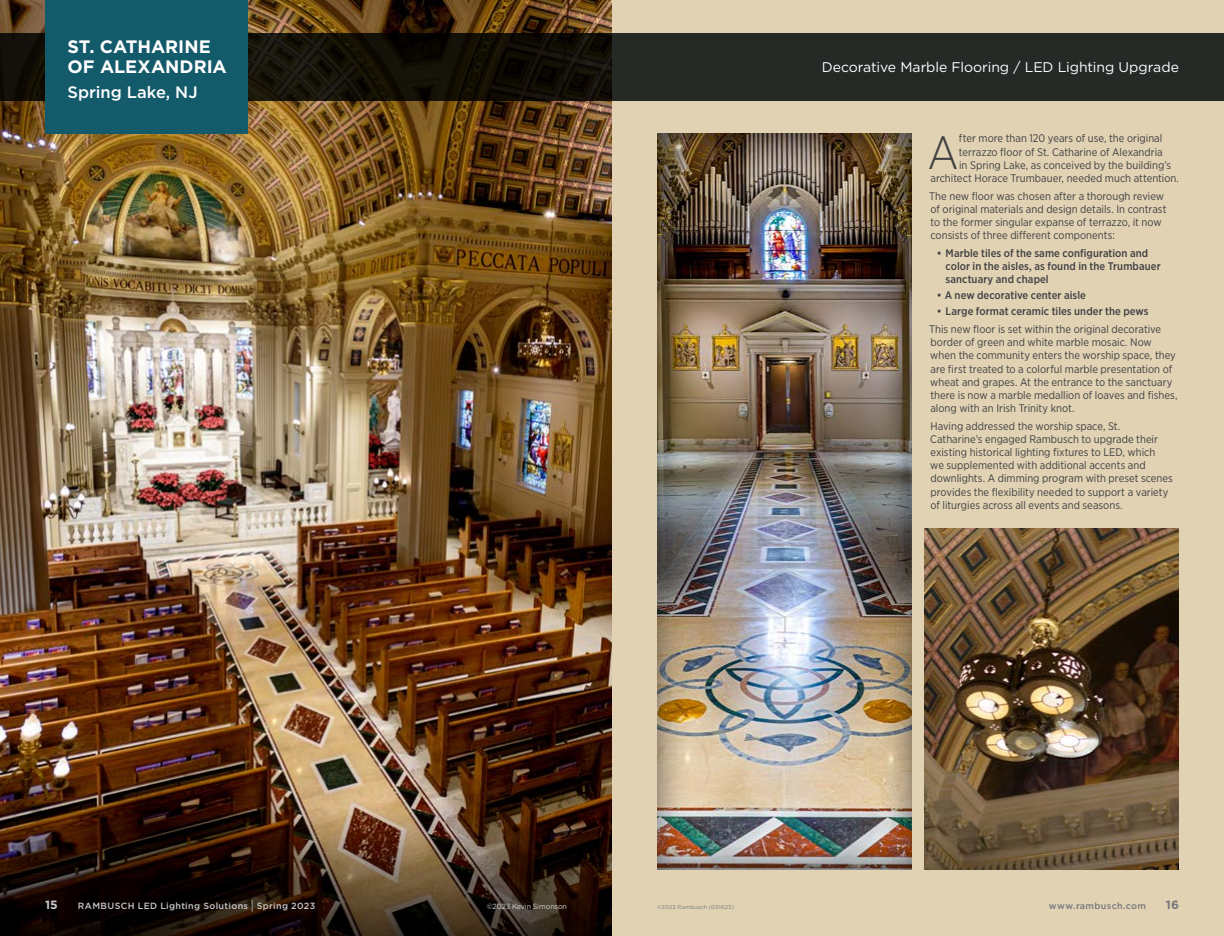
<style>
.page{position:relative;width:1224px;height:936px;background:#fff}
.page>*{position:absolute;margin:0;border:0;box-sizing:border-box;transform-origin:0 0}
.t1{font:300 46.5px "Gotham Narrow";color:#414042}
.t2{font:700 18px/20px "Gotham";color:#fff}
.t3{font:500 16.5px "Gotham";color:#fff}
.t4{font:14px "Gotham";letter-spacing:-.005em;color:#fff}
.t5{font:700 12px "Gotham";color:#c7c8ca}
.t6{font:700 12px "Gotham";color:#77787b}
.t7{font:11px/13.2px "Gotham Narrow";color:#414042}
.t8{font:500 11px/13.2px "Gotham Narrow";letter-spacing:.005em;color:#414042}
.t9{font:500 9px "Gotham";letter-spacing:.04em;color:#c7c8ca}
.t10{font:500 9px "Gotham";letter-spacing:.04em;color:#77787b}
.t11{font:7.5px "Gotham";letter-spacing:-.015em;color:#d1d3d4;scale:.95 1}
.t12{font:5.5px "Gotham";letter-spacing:.03em;color:#77787b}
.s1{font-size:12.6px}
</style>
<div class="page">
<img style="left:0;top:0;width:612px;height:803px">
<div style="left:612px;top:0;width:612px;height:936px;background:#e0d2b3"></div>
<img style="left:0;top:803px;width:612px;height:133px">
<img style="left:924px;top:528px;width:255px;height:342px">
<div style="left:656px;top:134px;width:256px;height:737px;background:#000;opacity:.6"></div>
<svg style="left:0;top:33px;width:1224px;height:67px;background:#1d1f19"></svg>
<div style="left:45px;top:0;width:203px;height:133px;background:#135b6b"></div>
<h2 class="t2" style="left:68px;top:37px;width:161px">ST. CATHARINE<br>OF ALEXANDRIA</h2>
<h3 class="t3" style="left:68px;top:81px;width:132px">Spring Lake, NJ</h3>
<p class="t4" style="left:822px;top:58px;width:359px">Decorative Marble Flooring / LED Lighting Upgrade</p>
<h1 class="t1" style="left:927px;top:124px;width:33px">A</h1>
<p class="t7" style="left:959px;top:132px;width:205px">fter more than 120 years of use, the original</p>
<p class="t7" style="left:959px;top:145px;width:205px">terrazzo floor of St. Catharine of Alexandria</p>
<p class="t7" style="left:959px;top:158px;width:214px">in Spring Lake, as conceived by the building’s</p>
<p class="t7" style="left:930px;top:171px;width:250px">architect Horace Trumbauer, needed much attention.</p>
<p class="t7" style="left:929px;top:189px;width:239px">The new floor was chosen after a thorough review of original materials and design details. In contrast to the former singular expanse of terrazzo, it now consists of three different components:</p>
<p class="t8" style="left:946px;top:246px;width:217px;text-indent:-9px">• Marble tiles of the same configuration and color in the aisles, as found in the Trumbauer sanctuary and chapel</p>
<p class="t8" style="left:937px;top:289px;width:151px">• A new decorative center aisle</p>
<p class="t8" style="left:937px;top:305px;width:213px">• Large format ceramic tiles under the pews</p>
<p class="t7" style="left:929px;top:322px;width:250px">This new floor is set within the original decorative border of green and white marble mosaic. Now when the community enters the worship space, they are first treated to a colorful marble presentation of wheat and grapes. At the entrance to the sanctuary there is now a marble medallion of loaves and fishes, along with an Irish Trinity knot.</p>
<p class="t7" style="left:930px;top:419px;width:244px">Having addressed the worship space, St.<br>Catharine’s engaged Rambusch to upgrade their existing historical lighting fixtures to LED, which<br>we supplemented with additional accents and downlights. A dimming program with preset scenes provides the flexibility needed to support a variety of liturgies across all events and seasons.</p>
<p class="t5" style="left:45px;top:897px;width:14px">15</p>
<p class="t9" style="left:78px;top:900px;width:239px">RAMBUSCH LED Lighting Solutions <span class="s1">|</span> Spring 2023</p>
<p class="t12" style="left:657px;top:904px;width:79px">©2023 Rambusch (051623)</p>
<p class="t10" style="left:1049px;top:900px;width:99px">www.rambusch.com</p>
<p class="t6" style="left:1166px;top:897px;width:15px">16</p>
<p class="t11" style="left:487px;top:902px;width:86px">©2023 Kevin Simonson</p>
</div>
